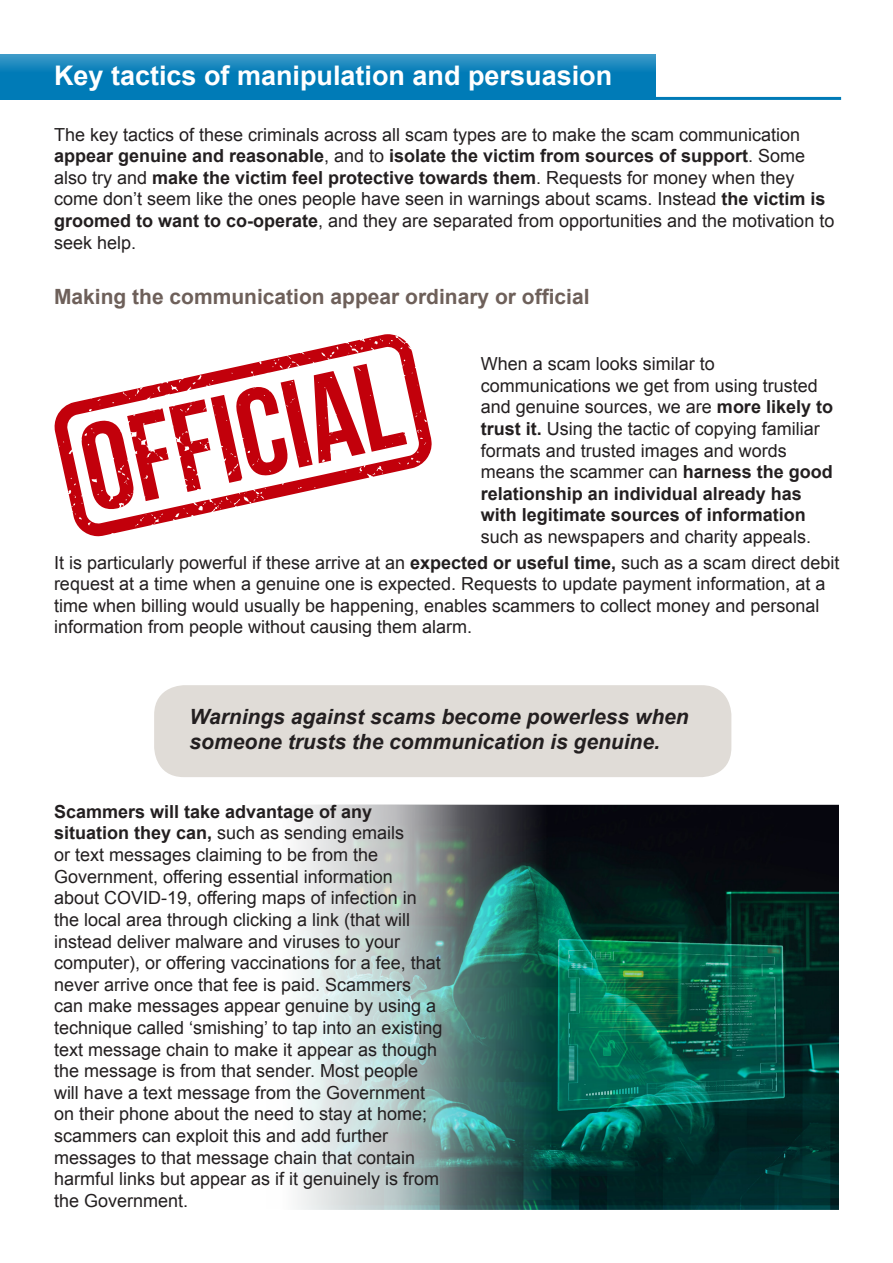
<style>
.page{position:relative;width:893px;height:1263px;background:#fff}
.page>*{position:absolute;margin:0;border:0;box-sizing:border-box;transform-origin:0 0}
.Main_Paragraph_headi{font:700 27px "Arial";color:#fff}
.t1{font:italic 700 21px/25.2px "Arial";color:#231f20}
.t2{font:700 21px "Arial";color:#6e605a}
.t3{font:18px/21.6px "Arial";color:#231f20}
.s1{font-weight:700}
</style>
<div class="page">
<img style="left:660px;top:805px;width:179px;height:405px">
<svg style="left:0;top:54px;width:656px;height:43px;background:#0e82ba"></svg>
<hr style="left:0;top:97px;width:841px;height:3px;background:#007bb7">
<div style="left:154px;top:685px;width:577px;height:92px;background:#e0dcd7;border-radius:30px"></div>
<svg style="left:54px;top:334px;width:378px;height:202px"></svg>
<svg style="left:71px;top:336px;width:356px;height:190px"></svg>
<img style="left:297px;top:805px;width:363px;height:405px">
<p class="Main_Paragraph_headi" style="left:54px;top:58px;width:560px">Key tactics of manipulation and persuasion</p>
<p class="t3" style="left:54px;top:124px;width:782px">The key tactics of these criminals across all scam types are to make the scam communication <span class="s1">appear genuine and reasonable</span>, and to <span class="s1">isolate the victim from sources of support</span>. Some also try and <span class="s1">make the victim feel protective towards them</span>. Requests for money when they come don’t seem like the ones people have seen in warnings about scams. Instead <span class="s1">the victim is groomed to want to co-operate</span>, and they are separated from opportunities and the motivation to seek help.</p>
<p class="t2" style="left:54px;top:283px;width:537px">Making the communication appear ordinary or official</p>
<p class="t3" style="left:481px;top:353px;width:354px">When a scam looks similar to communications we get from using trusted and genuine sources, we are <span class="s1">more likely to trust it.</span> Using the tactic of copying familiar formats and trusted images and words means the scammer can <span class="s1">harness the good relationship an individual already has with legitimate sources of information </span>such as newspapers and charity appeals.</p>
<p class="t3" style="left:54px;top:552px;width:787px">It is particularly powerful if these arrive at an <span class="s1">expected or useful time,</span> such as a scam direct debit request at a time when a genuine one is expected. Requests to update payment information, at a time when billing would usually be happening, enables scammers to collect money and personal information from people without causing them alarm.</p>
<p class="t1" style="left:190px;top:705px;width:501px">Warnings against scams become powerless when someone trusts the communication is genuine.</p>
<p class="t3" style="left:54px;top:801px;width:390px"><span class="s1">Scammers will take advantage of any situation they can,</span> such as sending emails<br>or text messages claiming to be from the Government, offering essential information<br>about COVID-19, offering maps of infection in the local area through clicking a link (that will instead deliver malware and viruses to your computer), or offering vaccinations for a fee, that never arrive once that fee is paid. Scammers can make messages appear genuine by using a technique called ‘smishing’ to tap into an existing text message chain to make it appear as though the message is from that sender. Most people will have a text message from the Government on their phone about the need to stay at home; scammers can exploit this and add further messages to that message chain that contain harmful links but appear as if it genuinely is from the Government.</p>
</div>
